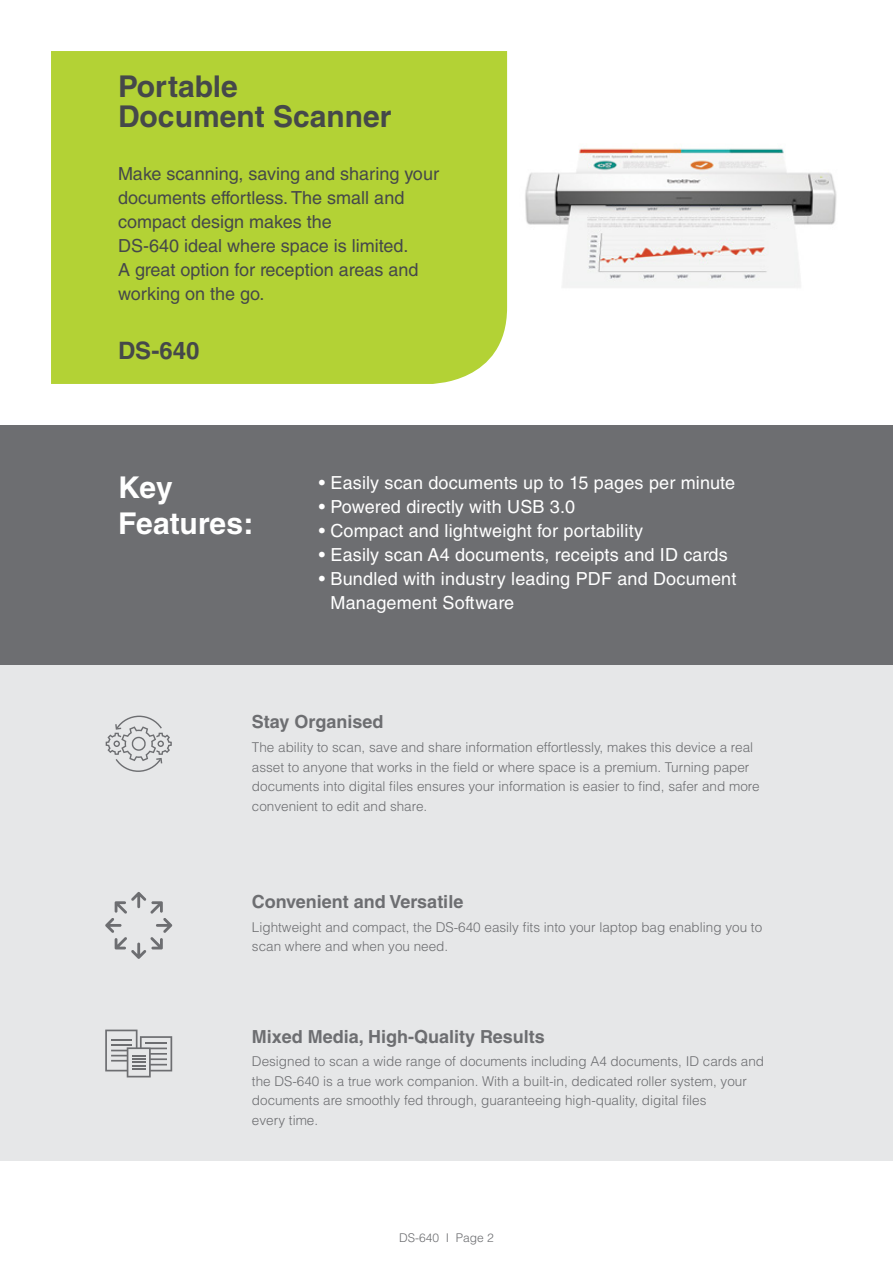
<style>
.page{position:relative;width:893px;height:1263px;background:#fff}
.page>*{position:absolute;margin:0;border:0;box-sizing:border-box;transform-origin:0 0}
.t1{font:700 30px/30px "Helvetica LT Std";color:#45484a}
.t2{font:700 30px/36px "Helvetica LT Std";letter-spacing:-.005em;color:#fff}
.t3{font:700 24px "Helvetica LT Std";color:#45484a}
.t4{font:18px/24px "Helvetica LT Std";letter-spacing:.01em;color:#fff}
.t5{font:18px/24px "Helvetica LT Std";color:#45484a}
.t6{font:700 18px "Helvetica LT Std";color:#6d6e71}
.t7{font:300 13.5px/19.5px "Helvetica LT Std";color:#6d6e71}
.t8{font:300 12px "Helvetica LT Std";color:#6d6e71}
</style>
<div class="page">
<div style="left:51px;top:51px;width:456px;height:333px;background:#b3d235"></div>
<div style="left:0;top:425px;width:893px;height:736px;background:#e6e7e8"></div>
<div style="left:0;top:425px;width:893px;height:239px;background:#6d6e71"></div>
<img style="left:525px;top:148px;width:312px;height:140px">
<svg style="left:106px;top:716px;width:66px;height:56px"></svg>
<svg style="left:105px;top:892px;width:67px;height:67px"></svg>
<svg style="left:105px;top:1029px;width:67px;height:48px"></svg>
<hr style="left:145px;top:1042px;width:22px;height:2px;background:#6d6e71">
<hr style="left:111px;top:1039px;width:21px;height:2px;background:#6d6e71">
<hr style="left:111px;top:1044px;width:21px;height:2px;background:#6d6e71">
<h1 class="t1" style="left:118px;top:71px;width:275px">Portable<br>Document Scanner</h1>
<h3 class="t5" style="left:118px;top:161px;width:322px">Make scanning, saving and sharing your documents effortless. The small and compact design makes the<br>DS-640 ideal where space is limited.<br>A great option for reception areas and working on the go.</h3>
<h2 class="t3" style="left:118px;top:336px;width:83px">DS-640</h2>
<h1 class="t2" style="left:118px;top:468px;width:137px">Key<br>Features:</h1>
<h3 class="t4" style="left:319px;top:470px;width:418px">• Easily scan documents up to 15 pages per minute</h3>
<h3 class="t4" style="left:319px;top:494px;width:258px">• Powered directly with USB 3.0</h3>
<h3 class="t4" style="left:319px;top:518px;width:326px">• Compact and lightweight for portability</h3>
<h3 class="t4" style="left:319px;top:542px;width:410px">• Easily scan A4 documents, receipts and ID cards</h3>
<h3 class="t4" style="left:331px;top:566px;width:407px;text-indent:-12px">• Bundled with industry leading PDF and Document<br>Management Software</h3>
<h3 class="t6" style="left:252px;top:711px;width:133px">Stay Organised</h3>
<p class="t7" style="left:252px;top:737px;width:509px">The ability to scan, save and share information effortlessly, makes this device a real asset to anyone that works in the field or where space is a premium. Turning paper documents into digital files ensures your information is easier to find, safer and more convenient to edit and share.</p>
<h3 class="t6" style="left:252px;top:891px;width:213px">Convenient and Versatile</h3>
<p class="t7" style="left:252px;top:917px;width:512px">Lightweight and compact, the DS-640 easily fits into your laptop bag enabling you to scan where and when you need.</p>
<h3 class="t6" style="left:252px;top:1025px;width:294px">Mixed Media, High-Quality Results</h3>
<p class="t7" style="left:252px;top:1052px;width:514px">Designed to scan a wide range of documents including A4 documents, ID cards and the DS-640 is a true work companion. With a built-in, dedicated roller system, your documents are smoothly fed through, guaranteeing high-quality, digital files<br>every time.</p>
<p class="t8" style="left:399px;top:1230px;width:96px">DS-640 I Page 2</p>
</div>
